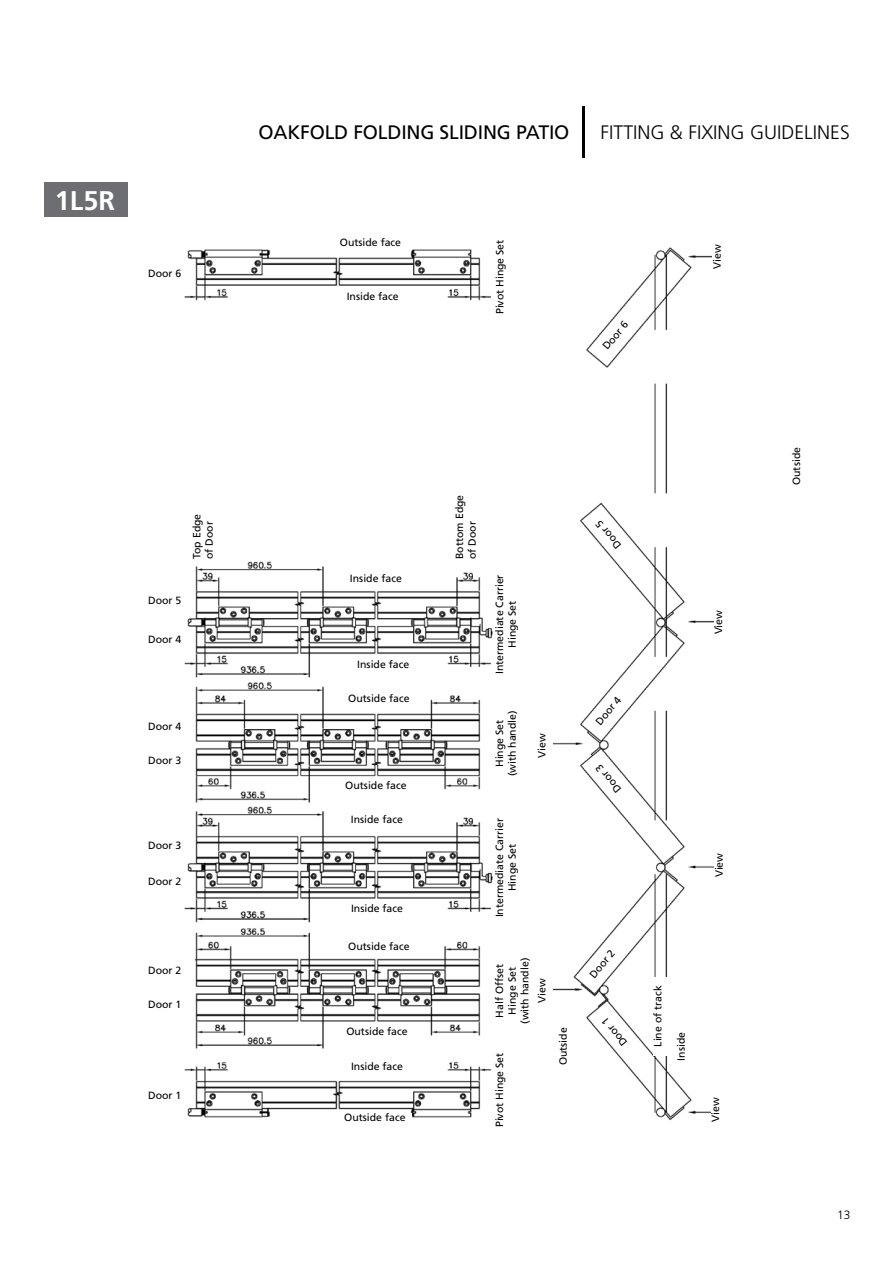
<style>
.page{position:relative;width:893px;height:1263px;background:#fff}
.page>*{position:absolute;margin:0;border:0;box-sizing:border-box;transform-origin:0 0}
.t1{font:700 27px "Frutiger";color:#fff}
.t2{font:19.5px "Frutiger";letter-spacing:-.01em;color:#000}
.t3{font:300 19.5px "Frutiger";color:#000}
.t4{font:300 12px "Frutiger";color:#000}
.t5{font:10.5px/12.6px "Frutiger";color:#000;text-align:center}
</style>
<div class="page">
<img style="left:184px;top:247px;width:530px;height:874px">
<div style="left:44px;top:183px;width:84px;height:34px;background:#6d6e71"></div>
<svg style="left:582px;top:941px;width:45px;height:49px"></svg>
<svg style="left:595px;top:313px;width:45px;height:49px"></svg>
<div style="left:713px;top:230px;width:15px;height:54px;background:#fff"></div>
<svg style="left:588px;top:752px;width:45px;height:49px"></svg>
<svg style="left:594px;top:1005px;width:45px;height:49px"></svg>
<svg style="left:588px;top:508px;width:45px;height:49px"></svg>
<svg style="left:588px;top:688px;width:45px;height:49px"></svg>
<div style="left:495px;top:220px;width:16px;height:114px;background:#fff"></div>
<div style="left:342px;top:904px;width:70px;height:15px;background:#fff"></div>
<div style="left:342px;top:1062px;width:70px;height:15px;background:#fff"></div>
<div style="left:348px;top:659px;width:70px;height:16px;background:#fff"></div>
<div style="left:342px;top:815px;width:70px;height:15px;background:#fff"></div>
<div style="left:341px;top:574px;width:70px;height:15px;background:#fff"></div>
<div style="left:338px;top:291px;width:70px;height:16px;background:#fff"></div>
<div style="left:340px;top:941px;width:78px;height:16px;background:#fff"></div>
<div style="left:337px;top:781px;width:78px;height:15px;background:#fff"></div>
<div style="left:340px;top:694px;width:78px;height:15px;background:#fff"></div>
<div style="left:336px;top:238px;width:69px;height:15px;background:#fff"></div>
<div style="left:148px;top:1091px;width:46px;height:15px;background:#fff"></div>
<div style="left:148px;top:1000px;width:46px;height:15px;background:#fff"></div>
<div style="left:148px;top:966px;width:46px;height:15px;background:#fff"></div>
<div style="left:148px;top:877px;width:46px;height:15px;background:#fff"></div>
<div style="left:148px;top:722px;width:46px;height:15px;background:#fff"></div>
<div style="left:148px;top:841px;width:46px;height:15px;background:#fff"></div>
<div style="left:148px;top:756px;width:46px;height:15px;background:#fff"></div>
<div style="left:148px;top:635px;width:46px;height:15px;background:#fff"></div>
<div style="left:148px;top:596px;width:46px;height:15px;background:#fff"></div>
<div style="left:144px;top:347px;width:45px;height:148px;background:#fff"></div>
<div style="left:148px;top:269px;width:46px;height:15px;background:#fff"></div>
<div style="left:338px;top:1027px;width:78px;height:15px;background:#fff"></div>
<div style="left:338px;top:1113px;width:74px;height:15px;background:#fff"></div>
<div style="left:653px;top:977px;width:15px;height:78px;background:#fff"></div>
<div style="left:676px;top:1019px;width:16px;height:54px;background:#fff"></div>
<div style="left:559px;top:1019px;width:15px;height:54px;background:#fff"></div>
<div style="left:711px;top:1083px;width:15px;height:52px;background:#fff"></div>
<div style="left:495px;top:568px;width:44px;height:113px;background:#fff"></div>
<div style="left:495px;top:1033px;width:43px;height:113px;background:#fff"></div>
<div style="left:495px;top:934px;width:47px;height:113px;background:#fff"></div>
<div style="left:455px;top:480px;width:27px;height:79px;background:#fff"></div>
<div style="left:192px;top:480px;width:28px;height:79px;background:#fff"></div>
<div style="left:495px;top:687px;width:47px;height:113px;background:#fff"></div>
<div style="left:495px;top:811px;width:44px;height:113px;background:#fff"></div>
<div style="left:537px;top:720px;width:15px;height:51px;background:#fff"></div>
<div style="left:537px;top:964px;width:15px;height:52px;background:#fff"></div>
<hr style="left:582px;top:106px;width:3px;height:51px;background:#000">
<h1 class="t1" style="left:55px;top:184px;width:62px">1L5R</h1>
<p class="t5" style="left:148px;top:267px;width:35px">Door 6</p>
<p class="t5" style="left:190px;top:559px;width:47px;rotate:-90deg">Top Edge</p>
<p class="t5" style="left:203px;top:559px;width:39px;rotate:-90deg">of Door</p>
<p class="t5" style="left:148px;top:594px;width:35px">Door 5</p>
<p class="t5" style="left:148px;top:633px;width:35px">Door 4</p>
<p class="t5" style="left:148px;top:720px;width:35px">Door 4</p>
<p class="t5" style="left:148px;top:754px;width:35px">Door 3</p>
<p class="t5" style="left:148px;top:839px;width:35px">Door 3</p>
<p class="t5" style="left:148px;top:875px;width:35px">Door 2</p>
<p class="t5" style="left:148px;top:964px;width:35px">Door 2</p>
<p class="t5" style="left:148px;top:998px;width:35px">Door 1</p>
<p class="t5" style="left:148px;top:1089px;width:35px">Door 1</p>
<h2 class="t2" style="left:258px;top:121px;width:118px">OAKFOLD Fold</h2>
<h2 class="t2" style="left:401px;top:121px;width:166px">ing Sliding Patio</h2>
<h2 class="t3" style="left:601px;top:122px;width:251px">FITTING &amp; FIXING GUIDELINES</h2>
<p class="t5" style="left:340px;top:236px;width:63px">Outside face</p>
<p class="t5" style="left:347px;top:290px;width:53px">I nside face</p>
<p class="t5" style="left:493px;top:314px;width:76px;rotate:-90deg">Pivot Hinge Set</p>
<p class="t5" style="left:600px;top:344px;width:35px;rotate:-50deg">Door 6</p>
<p class="t5" style="left:711px;top:269px;width:26px;rotate:-90deg">View</p>
<p class="t5" style="left:350px;top:572px;width:53px">I nside face</p>
<p class="t5" style="left:357px;top:658px;width:53px">I nside face</p>
<p class="t5" style="left:348px;top:692px;width:63px">Outside face</p>
<p class="t5" style="left:345px;top:779px;width:63px">Outside face</p>
<p class="t5" style="left:351px;top:813px;width:53px">I nside face</p>
<p class="t5" style="left:351px;top:902px;width:53px">I nside face</p>
<p class="t5" style="left:348px;top:939px;width:63px">Outside face</p>
<p class="t5" style="left:346px;top:1025px;width:63px">Outside face</p>
<p class="t5" style="left:351px;top:1060px;width:53px">I nside face</p>
<p class="t5" style="left:344px;top:1111px;width:63px">Outside face</p>
<p class="t5" style="left:453px;top:559px;width:66px;text-align:left;rotate:-90deg">Bottom Edge of Door</p>
<p class="t5" style="left:493px;top:674px;width:101px;rotate:-90deg">I ntermediate Carrier<br>Hinge Set</p>
<p class="t5" style="left:493px;top:776px;width:67px;rotate:-90deg">Hinge Set (with handle)</p>
<p class="t5" style="left:535px;top:758px;width:26px;rotate:-90deg">View</p>
<p class="t5" style="left:493px;top:917px;width:101px;rotate:-90deg">I ntermediate Carrier<br>Hinge Set</p>
<p class="t5" style="left:493px;top:1024px;width:67px;rotate:-90deg">Half Offset<br>Hinge Set (with handle)</p>
<p class="t5" style="left:535px;top:1002px;width:26px;rotate:-90deg">View</p>
<p class="t5" style="left:493px;top:1127px;width:76px;rotate:-90deg">Pivot Hinge Set</p>
<p class="t5" style="left:557px;top:1065px;width:39px;rotate:-90deg">Outside</p>
<p class="t5" style="left:614px;top:551px;width:35px;rotate:-130deg">Door 5</p>
<p class="t5" style="left:593px;top:719px;width:35px;rotate:-50deg">Door 4</p>
<p class="t5" style="left:614px;top:795px;width:35px;rotate:-130deg">Door 3</p>
<p class="t5" style="left:587px;top:972px;width:35px;rotate:-50deg">Door 2</p>
<p class="t5" style="left:620px;top:1049px;width:35px;rotate:-130deg">Door 1</p>
<p class="t5" style="left:651px;top:1047px;width:63px;rotate:-90deg">Line of track</p>
<p class="t5" style="left:675px;top:1060px;width:30px;rotate:-90deg">I nside</p>
<p class="t5" style="left:712px;top:634px;width:26px;rotate:-90deg">View</p>
<p class="t5" style="left:713px;top:877px;width:26px;rotate:-90deg">View</p>
<p class="t5" style="left:709px;top:1121px;width:26px;rotate:-90deg">View</p>
<p class="t5" style="left:790px;top:485px;width:39px;rotate:-90deg">Outside</p>
<p class="t4" style="left:837px;top:1208px;width:15px">13</p>
</div>
